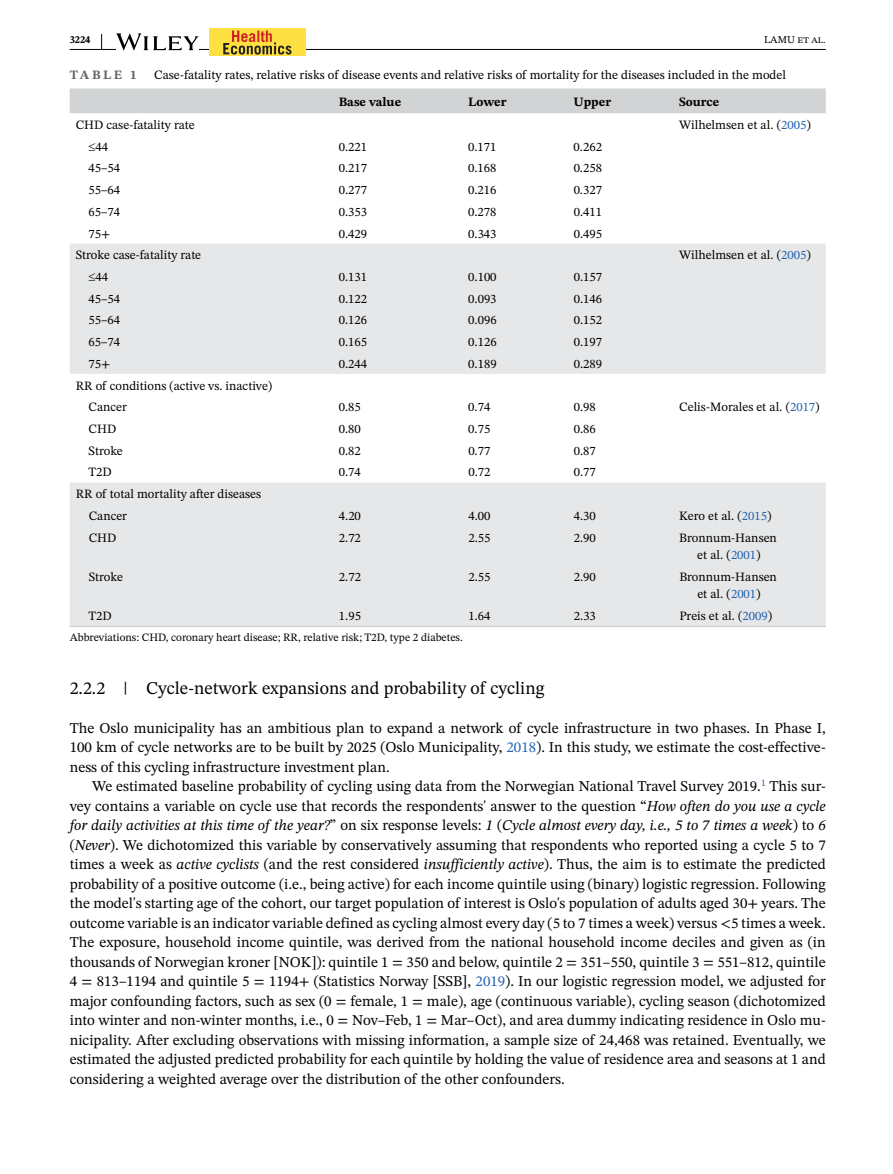
<style>
.page{position:relative;width:893px;height:1174px;background:#fff}
.page>*{position:absolute;margin:0;border:0;box-sizing:border-box;transform-origin:0 0}
.t1{font:18px "STIX Two Text";color:#000}
.t2{font:15px/19.5px "STIX Two Text";color:#000;text-align:justify}
.t3{font:12.75px/21.8px "STIX Two Text";color:#000}
.t4{font:700 12.75px "STIX Two Text";color:#000}
.t5{font:700 12.75px "STIX Two Text";letter-spacing:.2em;color:#636466}
.t6{font:11.25px "STIX Two Text";color:#000}
.t7{font:10.5px "STIX Two Text";color:#000}
.t8{font:700 10.5px "STIX Two Text";color:#000}
.s1{color:#2564af}
.s2{font-style:italic}
</style>
<div class="page">
<hr style="left:70px;top:49px;width:756px;height:1px;background:#000">
<svg style="left:116px;top:33px;width:83px;height:18px"></svg>
<div style="left:209px;top:28px;width:97px;height:27px;background:#fee042"></div>
<svg style="left:223px;top:31px;width:68px;height:24px"></svg>
<svg style="left:101px;top:34px;width:1px;height:15px"></svg>
<div style="left:70px;top:88px;width:756px;height:25px;background:#d1d3d4"></div>
<svg style="left:70px;top:243px;width:756px;height:382px;fill:#e6e7e8"></svg>
<hr style="left:70px;top:625px;width:263px;height:2px;background:#d1d3d4">
<hr style="left:333px;top:625px;width:129px;height:2px;background:#d1d3d4">
<hr style="left:462px;top:625px;width:106px;height:2px;background:#d1d3d4">
<hr style="left:568px;top:625px;width:105px;height:2px;background:#d1d3d4">
<hr style="left:673px;top:625px;width:153px;height:2px;background:#d1d3d4">
<p class="t8" style="left:70px;top:32px;width:22px">3224</p>
<p class="t7" style="left:764px;top:32px;width:63px">LAMU et al.</p>
<p class="t5" style="left:70px;top:65px;width:68px">TABLE 1</p>
<p class="t3" style="left:154px;top:64px;width:633px">Case-fatality rates, relative risks of disease events and relative risks of mortality for the diseases included in the model</p>
<p class="t4" style="left:339px;top:92px;width:64px">Base value</p>
<p class="t4" style="left:468px;top:92px;width:40px">Lower</p>
<p class="t4" style="left:574px;top:92px;width:39px">Upper</p>
<p class="t4" style="left:679px;top:92px;width:42px">Source</p>
<p class="t3" style="left:76px;top:114px;width:120px">CHD case-fatality rate</p>
<p class="t3" style="left:679px;top:114px;width:133px">Wilhelmsen et al. (<span class="s1">2005</span>)</p>
<p class="t3" style="left:88px;top:135px;width:21px">≤44</p>
<p class="t3" style="left:339px;top:135px;width:30px">0.221</p>
<p class="t3" style="left:468px;top:135px;width:30px">0.171</p>
<p class="t3" style="left:574px;top:135px;width:30px">0.262</p>
<p class="t3" style="left:89px;top:157px;width:33px">45–54</p>
<p class="t3" style="left:339px;top:157px;width:30px">0.217</p>
<p class="t3" style="left:468px;top:157px;width:30px">0.168</p>
<p class="t3" style="left:574px;top:157px;width:30px">0.258</p>
<p class="t3" style="left:89px;top:179px;width:33px">55–64</p>
<p class="t3" style="left:339px;top:179px;width:30px">0.277</p>
<p class="t3" style="left:468px;top:179px;width:30px">0.216</p>
<p class="t3" style="left:574px;top:179px;width:30px">0.327</p>
<p class="t3" style="left:89px;top:201px;width:33px">65–74</p>
<p class="t3" style="left:339px;top:201px;width:30px">0.353</p>
<p class="t3" style="left:468px;top:201px;width:30px">0.278</p>
<p class="t3" style="left:574px;top:201px;width:30px">0.411</p>
<p class="t3" style="left:89px;top:222px;width:23px">75+</p>
<p class="t3" style="left:339px;top:222px;width:30px">0.429</p>
<p class="t3" style="left:468px;top:222px;width:30px">0.343</p>
<p class="t3" style="left:574px;top:222px;width:30px">0.495</p>
<p class="t3" style="left:76px;top:244px;width:127px">Stroke case-fatality rate</p>
<p class="t3" style="left:679px;top:244px;width:133px">Wilhelmsen et al. (<span class="s1">2005</span>)</p>
<p class="t3" style="left:89px;top:266px;width:21px">≤44</p>
<p class="t3" style="left:339px;top:266px;width:30px">0.131</p>
<p class="t3" style="left:468px;top:266px;width:30px">0.100</p>
<p class="t3" style="left:574px;top:266px;width:30px">0.157</p>
<p class="t3" style="left:89px;top:287px;width:33px">45–54</p>
<p class="t3" style="left:339px;top:287px;width:30px">0.122</p>
<p class="t3" style="left:468px;top:287px;width:30px">0.093</p>
<p class="t3" style="left:574px;top:287px;width:30px">0.146</p>
<p class="t3" style="left:89px;top:309px;width:33px">55–64</p>
<p class="t3" style="left:339px;top:309px;width:30px">0.126</p>
<p class="t3" style="left:468px;top:309px;width:30px">0.096</p>
<p class="t3" style="left:574px;top:309px;width:30px">0.152</p>
<p class="t3" style="left:89px;top:331px;width:33px">65–74</p>
<p class="t3" style="left:339px;top:331px;width:30px">0.165</p>
<p class="t3" style="left:468px;top:331px;width:30px">0.126</p>
<p class="t3" style="left:574px;top:331px;width:30px">0.197</p>
<p class="t3" style="left:89px;top:353px;width:23px">75+</p>
<p class="t3" style="left:339px;top:353px;width:30px">0.244</p>
<p class="t3" style="left:468px;top:353px;width:30px">0.189</p>
<p class="t3" style="left:574px;top:353px;width:30px">0.289</p>
<p class="t3" style="left:89px;top:374px;width:185px;text-indent:-13px">RR of conditions (active vs. inactive)<br>Cancer</p>
<p class="t3" style="left:339px;top:396px;width:24px">0.85</p>
<p class="t3" style="left:468px;top:396px;width:24px">0.74</p>
<p class="t3" style="left:574px;top:396px;width:24px">0.98</p>
<p class="t3" style="left:679px;top:396px;width:142px">Celis-Morales et al. (<span class="s1">2017</span>)</p>
<p class="t3" style="left:89px;top:418px;width:29px">CHD</p>
<p class="t3" style="left:339px;top:418px;width:24px">0.80</p>
<p class="t3" style="left:468px;top:418px;width:24px">0.75</p>
<p class="t3" style="left:574px;top:418px;width:24px">0.86</p>
<p class="t3" style="left:89px;top:439px;width:36px">Stroke</p>
<p class="t3" style="left:339px;top:439px;width:24px">0.82</p>
<p class="t3" style="left:468px;top:439px;width:24px">0.77</p>
<p class="t3" style="left:574px;top:439px;width:24px">0.87</p>
<p class="t3" style="left:88px;top:461px;width:25px">T2D</p>
<p class="t3" style="left:339px;top:461px;width:24px">0.74</p>
<p class="t3" style="left:468px;top:461px;width:24px">0.72</p>
<p class="t3" style="left:574px;top:461px;width:24px">0.77</p>
<p class="t3" style="left:89px;top:483px;width:174px;text-indent:-13px">RR of total mortality after diseases<br>Cancer</p>
<p class="t3" style="left:339px;top:505px;width:24px">4.20</p>
<p class="t3" style="left:468px;top:505px;width:24px">4.00</p>
<p class="t3" style="left:574px;top:505px;width:24px">4.30</p>
<p class="t3" style="left:679px;top:505px;width:94px">Kero et al. (<span class="s1">2015</span>)</p>
<p class="t3" style="left:89px;top:526px;width:29px">CHD</p>
<p class="t3" style="left:339px;top:526px;width:24px">2.72</p>
<p class="t3" style="left:468px;top:526px;width:24px">2.55</p>
<p class="t3" style="left:574px;top:526px;width:24px">2.90</p>
<p class="t3" style="left:679px;top:529px;width:99px;line-height:17.2px;text-align:center">Bronnum-Hansen et al. (<span class="s1">2001</span>)</p>
<p class="t3" style="left:89px;top:565px;width:36px">Stroke</p>
<p class="t3" style="left:339px;top:565px;width:24px">2.72</p>
<p class="t3" style="left:468px;top:565px;width:24px">2.55</p>
<p class="t3" style="left:574px;top:565px;width:24px">2.90</p>
<p class="t3" style="left:679px;top:567px;width:99px;line-height:17.2px;text-align:center">Bronnum-Hansen et al. (<span class="s1">2001</span>)</p>
<p class="t3" style="left:88px;top:604px;width:25px">T2D</p>
<p class="t3" style="left:339px;top:604px;width:24px">1.95</p>
<p class="t3" style="left:468px;top:604px;width:24px">1.64</p>
<p class="t3" style="left:574px;top:604px;width:24px">2.33</p>
<p class="t3" style="left:679px;top:604px;width:94px">Preis et al. (<span class="s1">2009</span>)</p>
<p class="t6" style="left:70px;top:629px;width:394px">Abbreviations: CHD, coronary heart disease; RR, relative risk; T2D, type 2 diabetes.</p>
<p class="t1" style="left:70px;top:675px;width:476px">2.2.2 | Cycle-network expansions and probability of cycling</p>
<p class="t2" style="left:70px;top:718px;width:758px">The Oslo municipality has an ambitious plan to expand a network of cycle infrastructure in two phases. In Phase I, 100 km of cycle networks are to be built by 2025 (Oslo Municipality, <span class="s1">2018</span>). In this study, we estimate the cost-effective&shy;ness of this cycling infrastructure investment plan.</p>
<p class="t2" style="left:70px;top:776px;width:758px;text-indent:23px">We estimated baseline probability of cycling using data from the Norwegian National Travel Survey 2019.<sup>1</sup> This sur&shy;vey contains a variable on cycle use that records the respondents' answer to the question “<span class="s2">How often do you use a cycle for daily activities at this time of the year?</span>” on six response levels: <span class="s2">1</span> (<span class="s2">Cycle almost every day, i.e., 5 to 7 times a week</span>) to <span class="s2">6 </span>(<span class="s2">Never</span>). We dichotomized this variable by conservatively assuming that respondents who reported using a cycle 5 to 7 times a week as <span class="s2">active cyclists</span> (and the rest considered <span class="s2">insufficiently active</span>). Thus, the aim is to estimate the predicted probability of a positive outcome (i.e., being active) for each income quintile using (binary) logistic regression. Following the model's starting age of the cohort, our target population of interest is Oslo's population of adults aged 30+ years. The outcome variable is an indicator variable defined as cycling almost every day (5 to 7 times a week) versus &lt;5 times a week.<br>The exposure, household income quintile, was derived from the national household income deciles and given as (in thousands of Norwegian kroner [NOK]): quintile 1 = 350 and below, quintile 2 = 351–550, quintile 3 = 551–812, quintile 4 = 813–1194 and quintile 5 = 1194+ (Statistics Norway [SSB], <span class="s1">2019</span>). In our logistic regression model, we adjusted for major confounding factors, such as sex (0 = female, 1 = male), age (continuous variable), cycling season (dichotomized into winter and non-winter months, i.e., 0 = Nov–Feb, 1 = Mar–Oct), and area dummy indicating residence in Oslo mu&shy;nicipality. After excluding observations with missing information, a sample size of 24,468 was retained. Eventually, we estimated the adjusted predicted probability for each quintile by holding the value of residence area and seasons at 1 and considering a weighted average over the distribution of the other confounders.</p>
</div>
